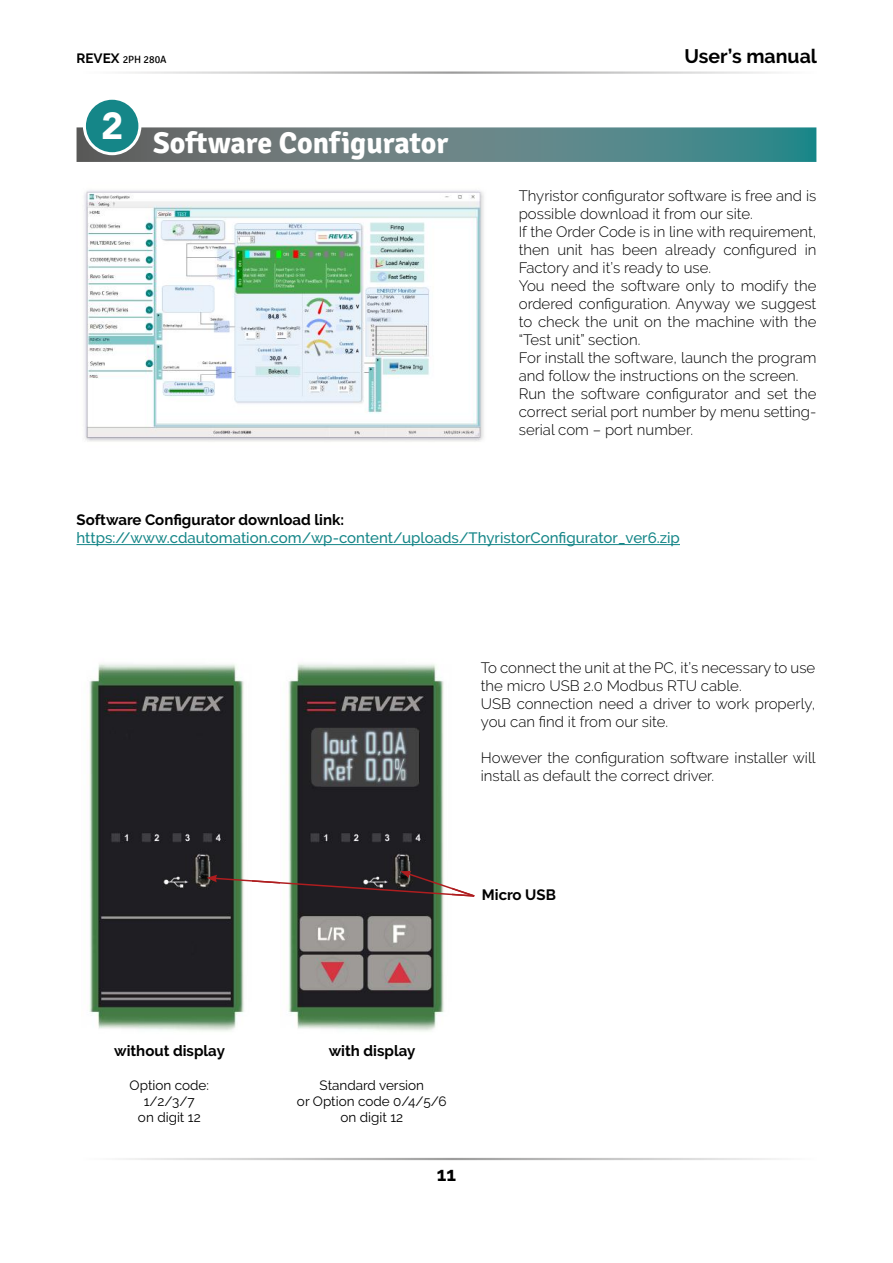
<style>
.page{position:relative;width:893px;height:1263px;background:#fff}
.page>*{position:absolute;margin:0;border:0;box-sizing:border-box;transform-origin:0 0}
.t1{font:900 37.5px "Avenir";color:#fff}
.t2{font:700 30px "Signika";color:#fff}
.t3{font:700 19.5px "Raleway";color:#000}
.t4{font:300 15px/18px "Raleway";color:#000}
.t5{font:500 15px "Raleway";color:#158688}
.t6{font:700 15px "Raleway";color:#000}
.t7{font:13.5px/16.2px "Raleway";color:#000;text-align:center}
.t8{font:10.5px "Signika";color:#000}
.s1{font-family:"Raleway";font-weight:700;font-size:13.5px}
</style>
<div class="page">
<svg style="left:77px;top:127px;width:739px;height:35px;background:#5f8183"></svg>
<img style="left:84px;top:190px;width:400px;height:252px">
<div style="left:84px;top:98px;width:56px;height:56px;background:#158688;border-radius:50%"></div>
<div style="left:83px;top:97px;width:58px;height:58px;border:3px solid #fff;border-radius:50%"></div>
<img style="left:288px;top:663px;width:156px;height:369px">
<img style="left:89px;top:663px;width:155px;height:369px">
<hr style="left:77px;top:544px;width:603px;height:1px;background:#158688">
<svg style="left:207px;top:871px;width:268px;height:27px"></svg>
<p class="t8" style="left:77px;top:54px;width:92px"><span class="s1">REVEX</span> 2PH 280A</p>
<h3 class="t3" style="left:684px;top:45px;width:134px">User’s manual</h3>
<h1 class="t1" style="left:101px;top:94px;width:24px">2</h1>
<h2 class="t2" style="left:153px;top:125px;width:297px">Software Configurator</h2>
<p class="t4" style="left:519px;top:186px;width:299px">Thyristor configurator software is free and is possible download it from our site.<br>If the Order Code is in line with requirement, then unit has been already configured in Factory and it’s ready to use.<br>You need the software only to modify the ordered configuration. Anyway we suggest to check the unit on the machine with the “Test unit” section.<br>For install the software, launch the program and follow the instructions on the screen.<br>Run the software configurator and set the correct serial port number by menu setting&shy;serial com – port number.</p>
<p class="t6" style="left:77px;top:512px;width:269px">Software Configurator download link:</p>
<p class="t5" style="left:77px;top:529px;width:605px">https://www.cdautomation.com/wp-content/uploads/ThyristorConfigurator_ver6.zip</p>
<p class="t4" style="left:481px;top:658px;width:336px">To connect the unit at the PC, it’s necessary to use the micro USB 2.0 Modbus RTU cable.<br>USB connection need a driver to work properly, you can find it from our site.</p>
<p class="t4" style="left:481px;top:748px;width:336px">However the configuration software installer will install as default the correct driver.</p>
<p class="t6" style="left:114px;top:1042px;width:112px">without display</p>
<p class="t7" style="left:130px;top:1077px;width:81px">Option code:<br>1/2/3/7<br>on digit 12</p>
<p class="t6" style="left:482px;top:886px;width:76px">Micro USB</p>
<p class="t6" style="left:329px;top:1042px;width:88px">with display</p>
<p class="t7" style="left:297px;top:1077px;width:151px">Standard version<br>or Option code 0/4/5/6 on digit 12</p>
<h3 class="t3" style="left:437px;top:1163px;width:21px">11</h3>
</div>
